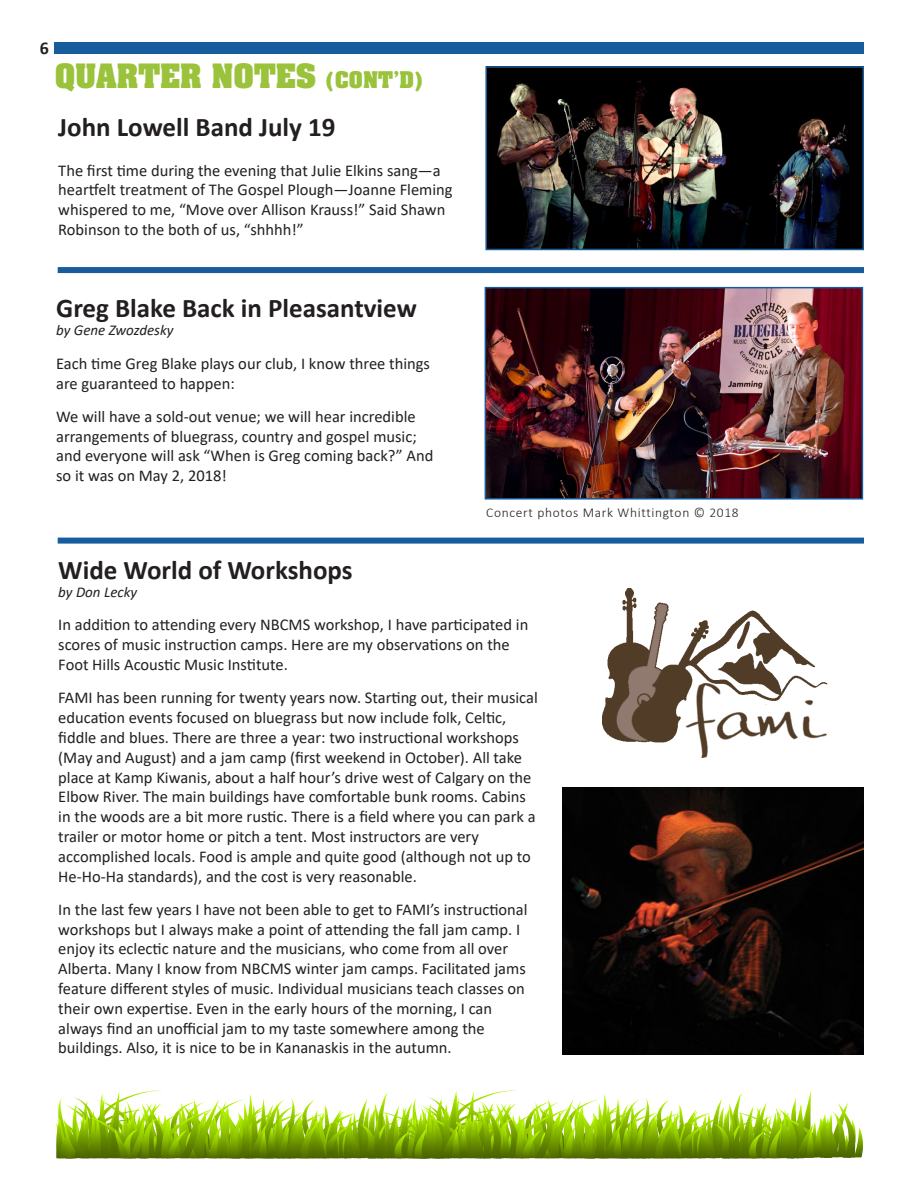
<style>
.page{position:relative;width:918px;height:1188px;background:#fff}
.page>*{position:absolute;margin:0;border:0;box-sizing:border-box;transform-origin:0 0}
.Page_Header{font:700 28.5px "Aardvark";color:#9ac23b}
.Article_Header{font:700 27px "Calibri";color:#231f20}
.t1{font:700 18px "Calibri";color:#231f20}
.Body_text{font:16.5px/19.8px "Calibri";color:#231f20}
.Biline{font:italic 15px "Calibri";color:#231f20}
.t2{font:300 13.5px "Calibri";letter-spacing:.05em;color:#231f20}
.s1{font-size:19.5px}
</style>
<div class="page">
<svg style="left:56px;top:1090px;width:807px;height:69px"></svg>
<div style="left:54px;top:42px;width:810px;height:12px;background:#175d9e"></div>
<div style="left:58px;top:267px;width:806px;height:6px;background:#175d9e"></div>
<div style="left:58px;top:538px;width:806px;height:6px;background:#175d9e"></div>
<img style="left:562px;top:788px;width:301px;height:266px">
<img style="left:602px;top:588px;width:226px;height:170px">
<img style="left:488px;top:290px;width:372px;height:207px">
<div style="left:485px;top:287px;width:378px;height:213px;border:2px solid #175d9e"></div>
<img style="left:488px;top:69px;width:373px;height:178px">
<div style="left:485px;top:66px;width:379px;height:184px;border:2px solid #175d9e"></div>
<p class="t1" style="left:40px;top:36px;width:11px">6</p>
<p class="Page_Header" style="left:55px;top:55px;width:370px">QUARTER NOTES <span class="s1">(CONT’D)</span></p>
<p class="Article_Header" style="left:58px;top:108px;width:279px">John Lowell Band July 19</p>
<p class="Body_text" style="left:58px;top:160px;width:396px">The first time during the evening that Julie Elkins sang—a heartfelt treatment of The Gospel Plough—Joanne Fleming whispered to me, “Move over Allison Krauss!” Said Shawn Robinson to the both of us, “shhhh!”</p>
<p class="Article_Header" style="left:56px;top:289px;width:362px">Greg Blake Back in Pleasantview</p>
<p class="Biline" style="left:56px;top:320px;width:119px">by Gene Zwozdesky</p>
<p class="Body_text" style="left:56px;top:353px;width:375px">Each time Greg Blake plays our club, I know three things are guaranteed to happen:</p>
<p class="Body_text" style="left:56px;top:406px;width:379px">We will have a sold-out venue; we will hear incredible arrangements of bluegrass, country and gospel music; and everyone will ask “When is Greg coming back?” And so it was on May 2, 2018!</p>
<p class="t2" style="left:486px;top:504px;width:254px">Concert photos Mark Whittington © 2018</p>
<p class="Article_Header" style="left:58px;top:551px;width:296px">Wide World of Workshops</p>
<p class="Biline" style="left:58px;top:582px;width:80px">by Don Lecky</p>
<p class="Body_text" style="left:58px;top:615px;width:472px">In addition to attending every NBCMS workshop, I have participated in scores of music instruction camps. Here are my observations on the<br>Foot Hills Acoustic Music Institute.</p>
<p class="Body_text" style="left:58px;top:688px;width:481px">FAMI has been running for twenty years now. Starting out, their musical education events focused on bluegrass but now include folk, Celtic, fiddle and blues. There are three a year: two instructional workshops (May and August) and a jam camp (first weekend in October). All take place at Kamp Kiwanis, about a half hour’s drive west of Calgary on the Elbow River. The main buildings have comfortable bunk rooms. Cabins in the woods are a bit more rustic. There is a field where you can park a trailer or motor home or pitch a tent. Most instructors are very accomplished locals. Food is ample and quite good (although not up to He-Ho-Ha standards), and the cost is very reasonable.</p>
<p class="Body_text" style="left:58px;top:899px;width:471px">In the last few years I have not been able to get to FAMI’s instructional workshops but I always make a point of attending the fall jam camp. I enjoy its eclectic nature and the musicians, who come from all over Alberta. Many I know from NBCMS winter jam camps. Facilitated jams feature different styles of music. Individual musicians teach classes on their own expertise. Even in the early hours of the morning, I can always find an unofficial jam to my taste somewhere among the buildings. Also, it is nice to be in Kananaskis in the autumn.</p>
</div>
